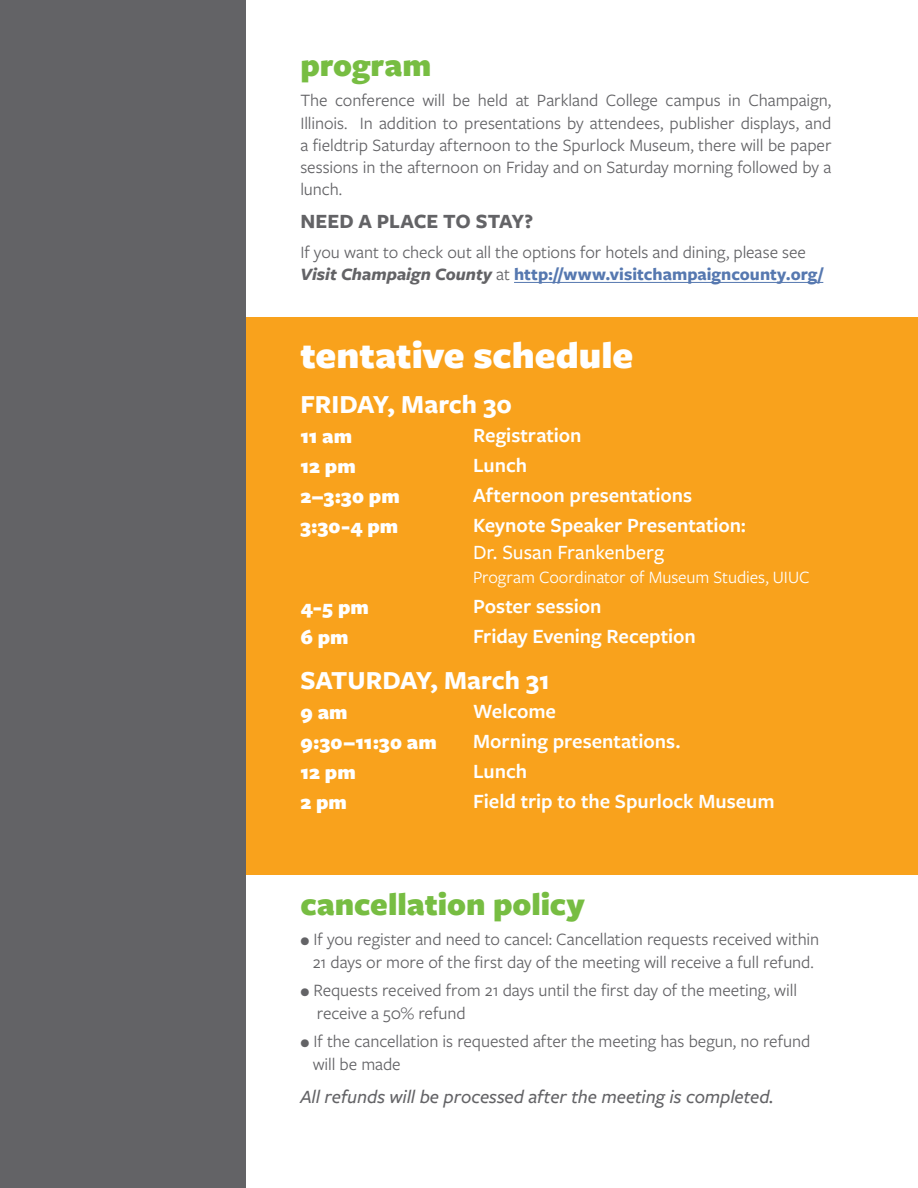
<style>
.page{position:relative;width:918px;height:1188px;background:#fff}
.page>*{position:absolute;margin:0;border:0;box-sizing:border-box;transform-origin:0 0}
.t1{font:900 39px "Freight Sans Pro";color:#fff}
.t2{font:900 33px "Freight Sans Pro";color:#77bd42}
.t3{font:700 27px "Freight Sans Pro";color:#fff}
.t4{font:600 21px/30px "Freight Sans Pro";letter-spacing:-.005em;color:#fff}
.t5{font:900 21px/30px "Freight Sans Pro";letter-spacing:.005em;color:#fff}
.t6{font:500 21px "Freight Sans Pro";color:#fff}
.t7{font:700 21px "Freight Sans Pro";color:#636366}
.t8{font:italic 500 19.5px "Freight Sans Pro";letter-spacing:-.005em;color:#636366}
.t9{font:18px/22.5px "Freight Sans Pro";letter-spacing:-.005em;color:#636366}
.t10{font:18px "Freight Sans Pro";letter-spacing:-.005em;color:#fff}
.s1{font-weight:700;font-style:italic}
.s2{font-weight:700;color:#5678b0}
</style>
<div class="page">
<div style="left:245px;top:317px;width:673px;height:557px;background:#f9a21c"></div>
<div style="left:0;top:0;width:245px;height:1188px;background:#636366"></div>
<hr style="left:514px;top:282px;width:309px;height:1px;background:#5678b0">
<h2 class="t2" style="left:300px;top:43px;width:132px">program</h2>
<p class="t9" style="left:300px;top:89px;width:533px;line-height:22px;text-align:justify">The conference will be held at Parkland College campus in Champaign, Illinois. In addition to presentations by attendees, publisher displays, and a fieldtrip Saturday afternoon to the Spurlock Museum, there will be paper sessions in the afternoon on Friday and on Saturday morning followed by a lunch.</p>
<p class="t7" style="left:300px;top:206px;width:234px">NEED A PLACE TO STAY?</p>
<p class="t9" style="left:300px;top:240px;width:524px">If you want to check out all the options for hotels and dining, please see<br><span class="s1">Visit Champaign County</span> at <span class="s2">http://www.visitchampaigncounty.org/</span></p>
<h1 class="t1" style="left:300px;top:328px;width:335px">tentative schedule</h1>
<h3 class="t3" style="left:300px;top:385px;width:213px">FRIDAY, March 30</h3>
<p class="t5" style="left:300px;top:420px;width:101px">11 am<br>12 pm<br>2–3:30 pm<br>3:30-4 pm</p>
<p class="t4" style="left:473px;top:420px;width:275px">Registration<br>Lunch<br>Afternoon presentations<br>Keynote Speaker Presentation:</p>
<p class="t6" style="left:473px;top:539px;width:193px">Dr. Susan Frankenberg</p>
<p class="t10" style="left:473px;top:566px;width:338px">Program Coordinator of Museum Studies, UIUC</p>
<p class="t4" style="left:473px;top:591px;width:224px">Poster session<br>Friday Evening Reception</p>
<p class="t5" style="left:300px;top:591px;width:70px">4-5 pm<br>6 pm</p>
<h3 class="t3" style="left:300px;top:661px;width:251px">SATURDAY, March 31</h3>
<p class="t5" style="left:300px;top:696px;width:138px">9 am<br>9:30–11:30 am<br>12 pm<br>2 pm</p>
<p class="t4" style="left:473px;top:696px;width:303px">Welcome<br>Morning presentations.<br>Lunch<br>Field trip to the Spurlock Museum</p>
<h2 class="t2" style="left:300px;top:881px;width:286px">cancellation policy</h2>
<p class="t9" style="left:300px;top:927px;width:520px;text-align:center">X If you register and need to cancel: Cancellation requests received within<br>21 days or more of the first day of the meeting will receive a full refund.</p>
<p class="t9" style="left:317px;top:978px;width:482px;text-indent:-16px">X Requests received from 21 days until the first day of the meeting, will receive a 50% refund</p>
<p class="t9" style="left:313px;top:1029px;width:499px;text-indent:-12px">X If the cancellation is requested after the meeting has begun, no refund will be made</p>
<p class="t8" style="left:300px;top:1083px;width:475px">All refunds will be processed after the meeting is completed.</p>
</div>
